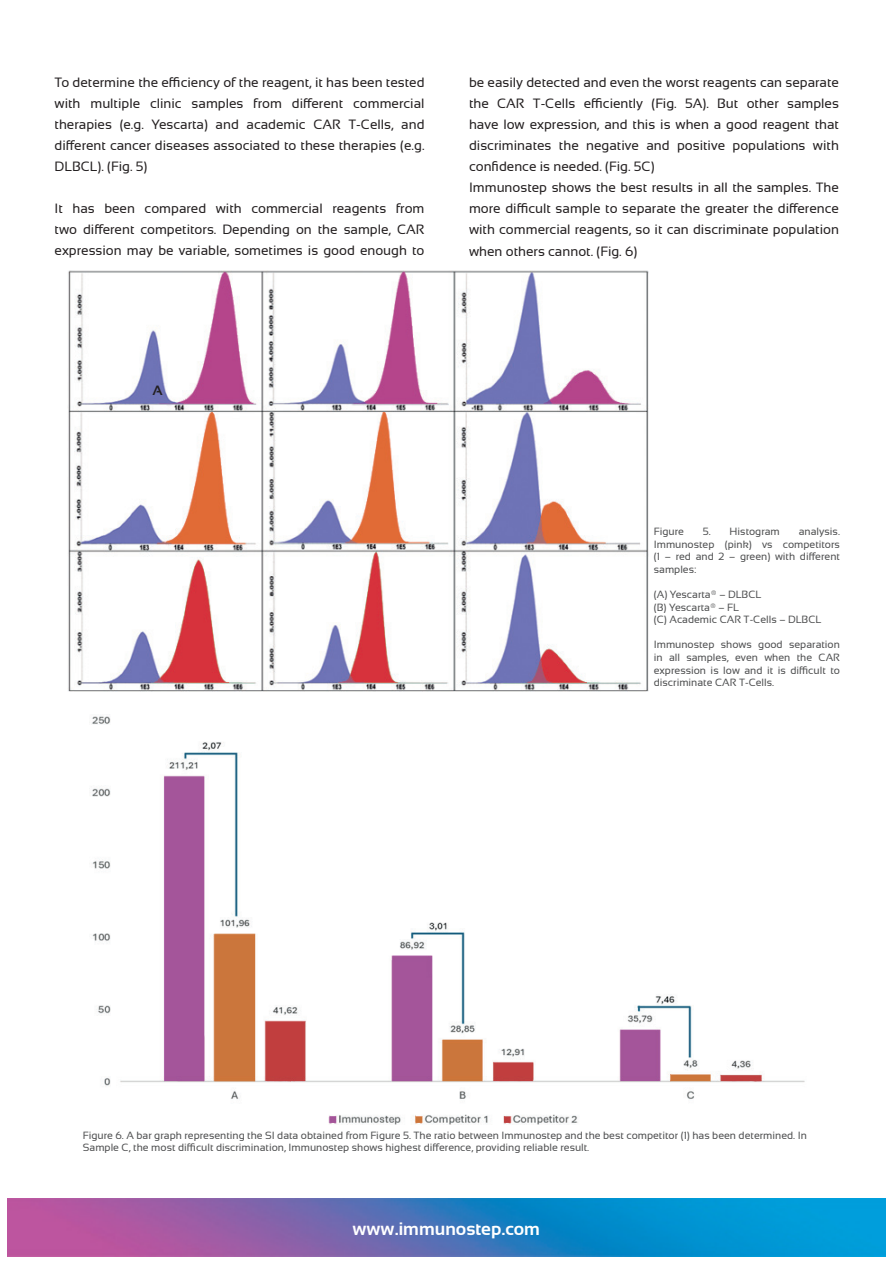
<style>
.page{position:relative;width:893px;height:1263px;background:#fff}
.page>*{position:absolute;margin:0;border:0;box-sizing:border-box;transform-origin:0 0}
.t1{font:700 18px "Sansation";color:#fff}
.t2{font:13.5px/21px "Sansation";color:#231f20;text-align:justify}
.t3{font:700 13.5px "Sansation";color:#231f20}
.t4{font:10.5px/12.6px "Sansation";color:#4e4f50;text-align:justify}
</style>
<div class="page">
<img style="left:7px;top:1198px;width:878px;height:59px">
<img style="left:68px;top:270px;width:580px;height:422px">
<img style="left:92px;top:716px;width:713px;height:408px">
<p class="t2" style="left:55px;top:72px;width:371px">To determine the efficiency of the reagent, it has been tested with multiple clinic samples from different commercial therapies (e.g. Yescarta) and academic CAR T-Cells, and different cancer diseases associated to these therapies (e.g.<br>DLBCL). (Fig. 5)</p>
<p class="t2" style="left:55px;top:198px;width:371px">It has been compared with commercial reagents from two different competitors. Depending on the sample, CAR expression may be variable, sometimes is good enough to</p>
<p class="t2" style="left:469px;top:72px;width:371px;text-align:left">be easily detected and even the worst reagents can separate the CAR T-Cells efficiently (Fig. 5A). But other samples have low expression, and this is when a good reagent that discriminates the negative and positive populations with confidence is needed. (Fig. 5C)<br>Immunostep shows the best results in all the samples. The more difficult sample to separate the greater the difference with commercial reagents, so it can discriminate population when others cannot. (Fig. 6)</p>
<p class="t3" style="left:153px;top:383px;width:12px">A</p>
<p class="t4" style="left:654px;top:525px;width:188px;text-indent:145px">analysis.<br>Immunostep (pink) vs competitors (1 – red and 2 – green) with different samples:</p>
<p class="t4" style="left:654px;top:588px;width:169px;text-align:left">(A) Yescarta® – DLBCL<br>(B) Yescarta® – FL<br>(C) Academic CAR T-Cells – DLBCL</p>
<p class="t4" style="left:654px;top:638px;width:188px">Immunostep shows good separation in all samples, even when the CAR expression is low and it is difficult to discriminate CAR T-Cells.</p>
<p class="t4" style="left:654px;top:525px;width:32px">Figure</p>
<p class="t4" style="left:703px;top:525px;width:79px">5. Histogram</p>
<p class="t4" style="left:83px;top:1129px;width:725px">Figure 6. A bar graph representing the SI data obtained from Figure 5. The ratio between Immunostep and the best competitor (1) has been determined. In<br>Sample C, the most difficult discrimination, Immunostep shows highest difference, providing reliable result.</p>
<h1 class="t1" style="left:352px;top:1219px;width:189px">www.immunostep.com</h1>
</div>
